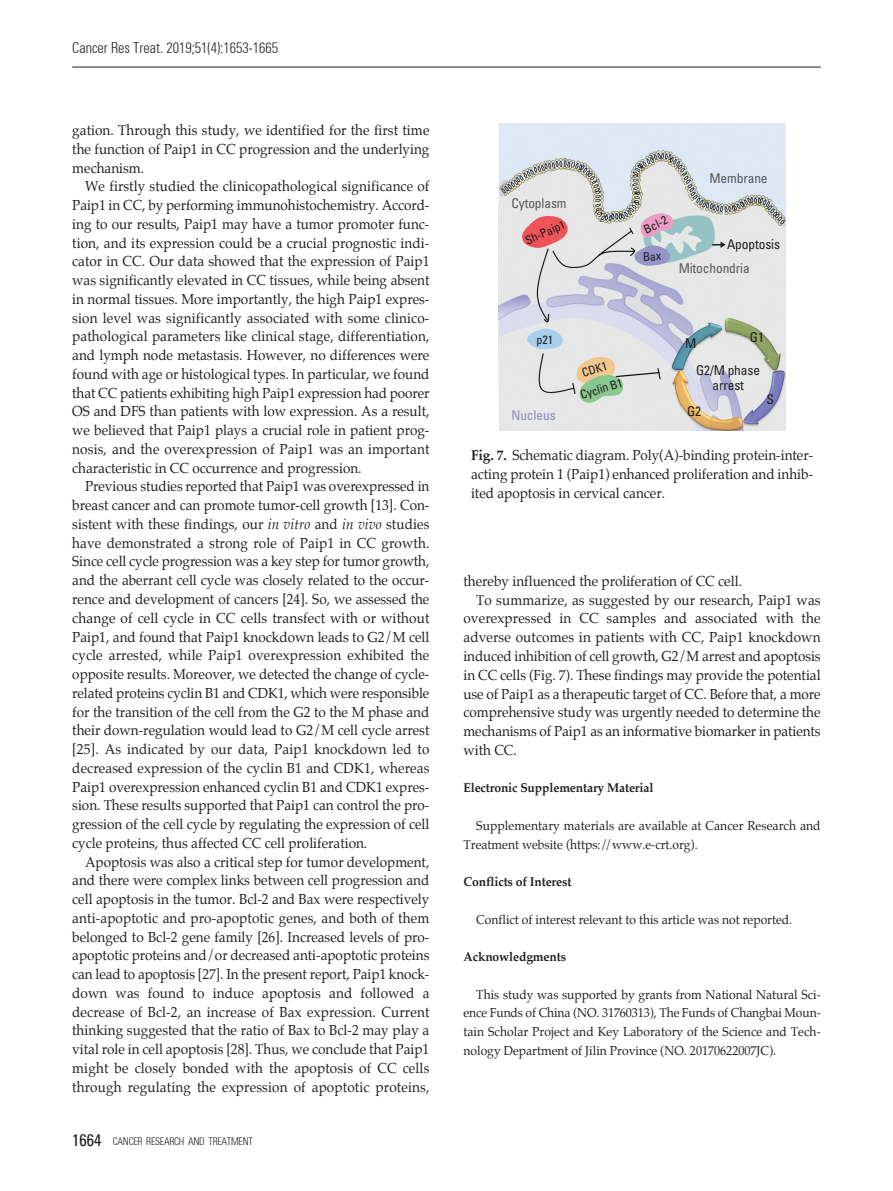
<style>
.page{position:relative;width:893px;height:1191px;background:#fff}
.page>*{position:absolute;margin:0;border:0;box-sizing:border-box;transform-origin:0 0}
.t1{font:300 condensed 15px "Univers";color:#231f20;scale:.95 1}
.t2{font:14.25px/18.8px "Palatino";color:#231f20;text-align:justify;scale:.95 1}
.t3{font:condensed 13.5px/15px "Univers";letter-spacing:-.01em;color:#231f20;text-align:center}
.t4{font:condensed 13.5px "Univers";letter-spacing:-.01em;color:#57585a}
.t5{font:condensed 13.5px "Univers";letter-spacing:-.01em;color:#8f8ac0}
.t6{font:12.75px/18.8px "Palatino";color:#231f20;scale:.95 1}
.t7{font:700 12.75px "Palatino";letter-spacing:-.01em;color:#231f20;scale:.95 1}
.t8{font:condensed 12px "Univers";color:#231f20}
.t9{font:300 condensed 10.5px "Univers";letter-spacing:-.025em;color:#231f20;scale:.95 1}
.s1{font-style:italic}
.s2{font-weight:400;font-size:16.5px}
.s3{font-weight:700}
</style>
<div class="page">
<hr style="left:72px;top:67px;width:749px;height:1px;background:#231f20">
<img style="left:499px;top:123px;width:286px;height:307px">
<svg style="left:576px;top:356px;width:49px;height:48px;background:#c6d1ab"></svg>
<svg style="left:522px;top:214px;width:46px;height:35px;background:#eb8589"></svg>
<svg style="left:712px;top:241px;width:14px;height:7px"></svg>
<svg style="left:634px;top:213px;width:40px;height:53px;background:#c6b9d0"></svg>
<svg style="left:526px;top:327px;width:37px;height:22px"></svg>
<p class="t1" style="left:72px;top:39px;width:218px">Cancer Res Treat. 2019;51(4):1653-1665</p>
<p class="t2" style="left:72px;top:122px;width:377px">gation. Through this study, we identified for the first time the function of Paip1 in CC progression and the underlying mechanism.</p>
<p class="t2" style="left:72px;top:178px;width:377px;text-indent:13px">We firstly studied the clinicopathological significance of Paip1 in CC, by performing immunohistochemistry. Accord&shy;ing to our results, Paip1 may have a tumor promoter func&shy;tion, and its expression could be a crucial prognostic indi&shy;cator in CC. Our data showed that the expression of Paip1 was significantly elevated in CC tissues, while being absent in normal tissues. More importantly, the high Paip1 expres&shy;sion level was significantly associated with some clinico&shy;pathological parameters like clinical stage, differentiation, and lymph node metastasis. However, no differences were found with age or histological types. In particular, we found that CC patients exhibiting high Paip1 expression had poorer OS and DFS than patients with low expression. As a result, we believed that Paip1 plays a crucial role in patient prog&shy;nosis, and the overexpression of Paip1 was an important characteristic in CC occurrence and progression.</p>
<p class="t2" style="left:72px;top:478px;width:377px;text-indent:13px">Previous studies reported that Paip1 was overexpressed in breast cancer and can promote tumor-cell growth [13]. Con&shy;sistent with these findings, our <span class="s1">in vitro</span> and <span class="s1">in vivo</span> studies have demonstrated a strong role of Paip1 in CC growth.<br>Since cell cycle progression was a key step for tumor growth, and the aberrant cell cycle was closely related to the occur&shy;rence and development of cancers [24]. So, we assessed the change of cell cycle in CC cells transfect with or without Paip1, and found that Paip1 knockdown leads to G2/M cell cycle arrested, while Paip1 overexpression exhibited the opposite results. Moreover, we detected the change of cycle&shy;related proteins cyclin B1 and CDK1, which were responsible for the transition of the cell from the G2 to the M phase and their down-regulation would lead to G2/M cell cycle arrest [25]. As indicated by our data, Paip1 knockdown led to decreased expression of the cyclin B1 and CDK1, whereas Paip1 overexpression enhanced cyclin B1 and CDK1 expres&shy;sion. These results supported that Paip1 can control the pro&shy;gression of the cell cycle by regulating the expression of cell cycle proteins, thus affected CC cell proliferation.</p>
<p class="t2" style="left:72px;top:853px;width:378px;text-indent:13px">Apoptosis was also a critical step for tumor development, and there were complex links between cell progression and cell apoptosis in the tumor. Bcl-2 and Bax were respectively anti-apoptotic and pro-apoptotic genes, and both of them belonged to Bcl-2 gene family [26]. Increased levels of pro&shy;apoptotic proteins and/or decreased anti-apoptotic proteins can lead to apoptosis [27]. In the present report, Paip1 knock&shy;down was found to induce apoptosis and followed a decrease of Bcl-2, an increase of Bax expression. Current thinking suggested that the ratio of Bax to Bcl-2 may play a vital role in cell apoptosis [28]. Thus, we conclude that Paip1 might be closely bonded with the apoptosis of CC cells through regulating the expression of apoptotic proteins,</p>
<p class="t9" style="left:72px;top:1135px;width:192px"><span class="s2">1664</span> CANCER RESEARCH AND TREATMENT</p>
<p class="t4" style="left:511px;top:195px;width:57px">Cytoplasm</p>
<p class="t8" style="left:523px;top:233px;width:44px;rotate:-23deg">Sh-Paip1</p>
<p class="t4" style="left:709px;top:169px;width:60px">Membrane</p>
<p class="t8" style="left:641px;top:223px;width:26px;rotate:-25deg">Bcl-2</p>
<p class="t3" style="left:727px;top:236px;width:54px">Apoptosis</p>
<p class="t4" style="left:679px;top:260px;width:73px">Mitochondria</p>
<p class="t5" style="left:511px;top:406px;width:46px">Nucleus</p>
<p class="t8" style="left:580px;top:365px;width:27px;rotate:-17deg">CDK1</p>
<p class="t8" style="left:578px;top:387px;width:45px;rotate:-17deg">Cyclin B1</p>
<p class="t3" style="left:685px;top:335px;width:13px">M</p>
<p class="t3" style="left:750px;top:329px;width:16px">G1</p>
<p class="t3" style="left:696px;top:362px;width:65px">G2/M phase arrest</p>
<p class="t3" style="left:687px;top:404px;width:16px">G2</p>
<p class="t3" style="left:766px;top:391px;width:9px">S</p>
<p class="t2" style="left:471px;top:447px;width:362px"><span class="s3">Fig. 7.</span> Schematic diagram. Poly(A)-binding protein-inter&shy;acting protein 1 (Paip1) enhanced proliferation and inhib&shy;ited apoptosis in cervical cancer.</p>
<p class="t2" style="left:463px;top:572px;width:295px">thereby influenced the proliferation of CC cell.</p>
<p class="t2" style="left:476px;top:591px;width:364px">To summarize, as suggested by our research, Paip1 was</p>
<p class="t2" style="left:463px;top:610px;width:377px">overexpressed in CC samples and associated with the</p>
<p class="t2" style="left:463px;top:629px;width:377px">adverse outcomes in patients with CC, Paip1 knockdown</p>
<p class="t2" style="left:463px;top:647px;width:377px">induced inhibition of cell growth, G2/M arrest and apoptosis</p>
<p class="t2" style="left:463px;top:666px;width:377px">in CC cells (Fig. 7). These findings may provide the potential</p>
<p class="t2" style="left:463px;top:685px;width:377px">use of Paip1 as a therapeutic target of CC. Before that, a more</p>
<p class="t2" style="left:463px;top:704px;width:377px">comprehensive study was urgently needed to determine the</p>
<p class="t2" style="left:463px;top:722px;width:377px">mechanisms of Paip1 as an informative biomarker in patients</p>
<p class="t2" style="left:463px;top:741px;width:58px">with CC.</p>
<p class="t7" style="left:463px;top:781px;width:201px">Electronic Supplementary Material</p>
<p class="t6" style="left:463px;top:817px;width:377px;text-indent:13px">Supplementary materials are available at Cancer Research and<br>Treatment website (https://www.e-crt.org).</p>
<p class="t7" style="left:463px;top:875px;width:115px">Conflicts of Interest</p>
<p class="t6" style="left:476px;top:910px;width:334px">Conflict of interest relevant to this article was not reported.</p>
<p class="t7" style="left:463px;top:950px;width:109px">Acknowledgments</p>
<p class="t6" style="left:463px;top:985px;width:377px;text-align:justify;text-indent:13px">This study was supported by grants from National Natural Sci&shy;ence Funds of China (NO. 31760313), The Funds of Changbai Moun&shy;tain Scholar Project and Key Laboratory of the Science and Tech&shy;nology Department of Jilin Province (NO. 20170622007JC).</p>
</div>
